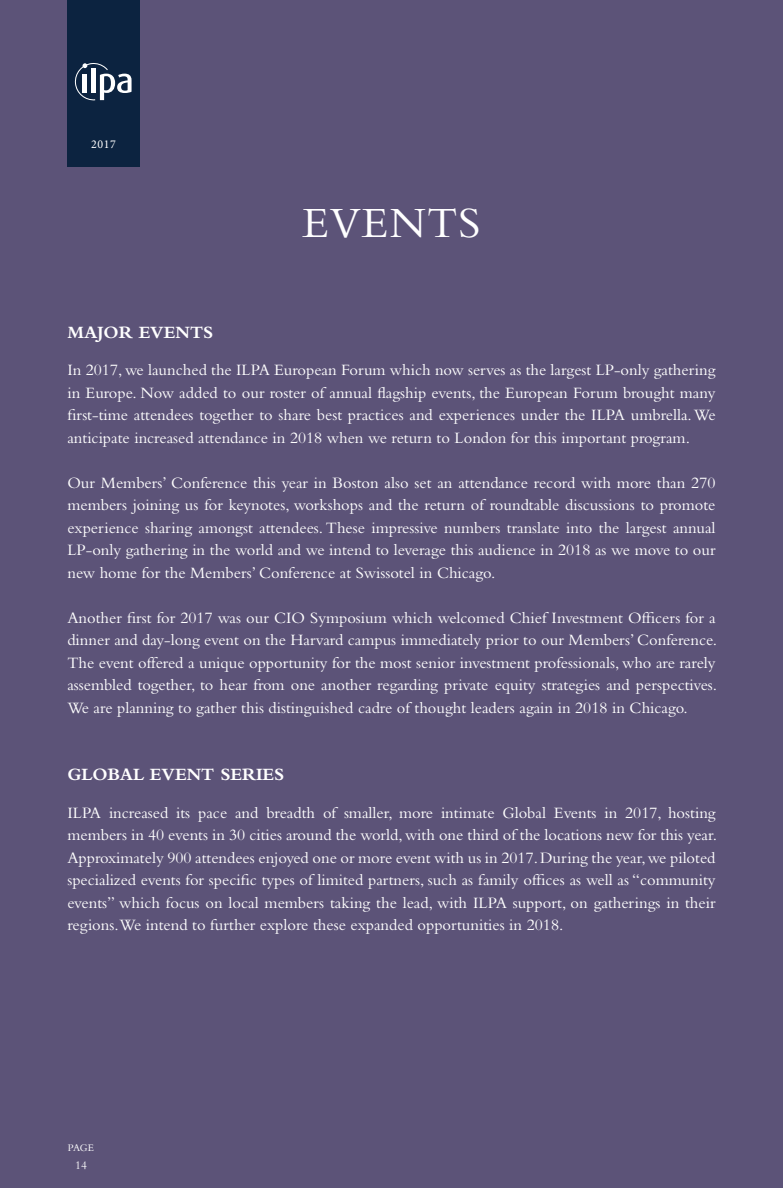
<style>
.page{position:relative;width:783px;height:1188px;background:#5c5378}
.page>*{position:absolute;margin:0;border:0;box-sizing:border-box;transform-origin:0 0}
.t1{font:45px "Bembo";letter-spacing:.02em;color:#fff}
.t2{font:700 18px "Bembo";color:#fff}
.t3{font:16.5px/22.5px "Bembo";color:#fff;text-align:justify}
.t4{font:12px "Minion Pro";color:#fff}
.t5{font:12px "Bembo";color:#fff}
.t6{font:10.5px "Bembo";color:#fff}
</style>
<div class="page">
<div style="left:68px;top:0;width:72px;height:166px;background:#0c2340"></div>
<svg style="left:75px;top:63px;width:57px;height:37px"></svg>
<p class="t4" style="left:91px;top:136px;width:26px">2017</p>
<h1 class="t1" style="left:302px;top:197px;width:180px">EVENTS</h1>
<p class="t2" style="left:67px;top:322px;width:147px">MAJOR EVENTS</p>
<p class="t3" style="left:67px;top:359px;width:650px">In 2017, we launched the ILPA European Forum which now serves as the largest LP-only gathering in Europe. Now added to our roster of annual flagship events, the European Forum brought many first-time attendees together to share best practices and experiences under the ILPA umbrella. We anticipate increased attendance in 2018 when we return to London for this important program.</p>
<p class="t3" style="left:67px;top:471px;width:650px">Our Members’ Conference this year in Boston also set an attendance record with more than 270 members joining us for keynotes, workshops and the return of roundtable discussions to promote experience sharing amongst attendees. These impressive numbers translate into the largest annual LP-only gathering in the world and we intend to leverage this audience in 2018 as we move to our new home for the Members’ Conference at Swissotel in Chicago.</p>
<p class="t3" style="left:67px;top:606px;width:651px">Another first for 2017 was our CIO Symposium which welcomed Chief Investment Officers for a dinner and day-long event on the Harvard campus immediately prior to our Members’ Conference.<br>The event offered a unique opportunity for the most senior investment professionals, who are rarely assembled together, to hear from one another regarding private equity strategies and perspectives.<br>We are planning to gather this distinguished cadre of thought leaders again in 2018 in Chicago.</p>
<p class="t2" style="left:67px;top:765px;width:218px">GLOBAL EVENT SERIES</p>
<p class="t3" style="left:67px;top:801px;width:651px">ILPA increased its pace and breadth of smaller, more intimate Global Events in 2017, hosting members in 40 events in 30 cities around the world, with one third of the locations new for this year.<br>Approximately 900 attendees enjoyed one or more event with us in 2017. During the year, we piloted specialized events for specific types of limited partners, such as family offices as well as “community events” which focus on local members taking the lead, with ILPA support, on gatherings in their regions.We intend to further explore these expanded opportunities in 2018.</p>
<p class="t6" style="left:68px;top:1142px;width:28px">PAGE</p>
<p class="t5" style="left:75px;top:1158px;width:13px">14</p>
</div>
